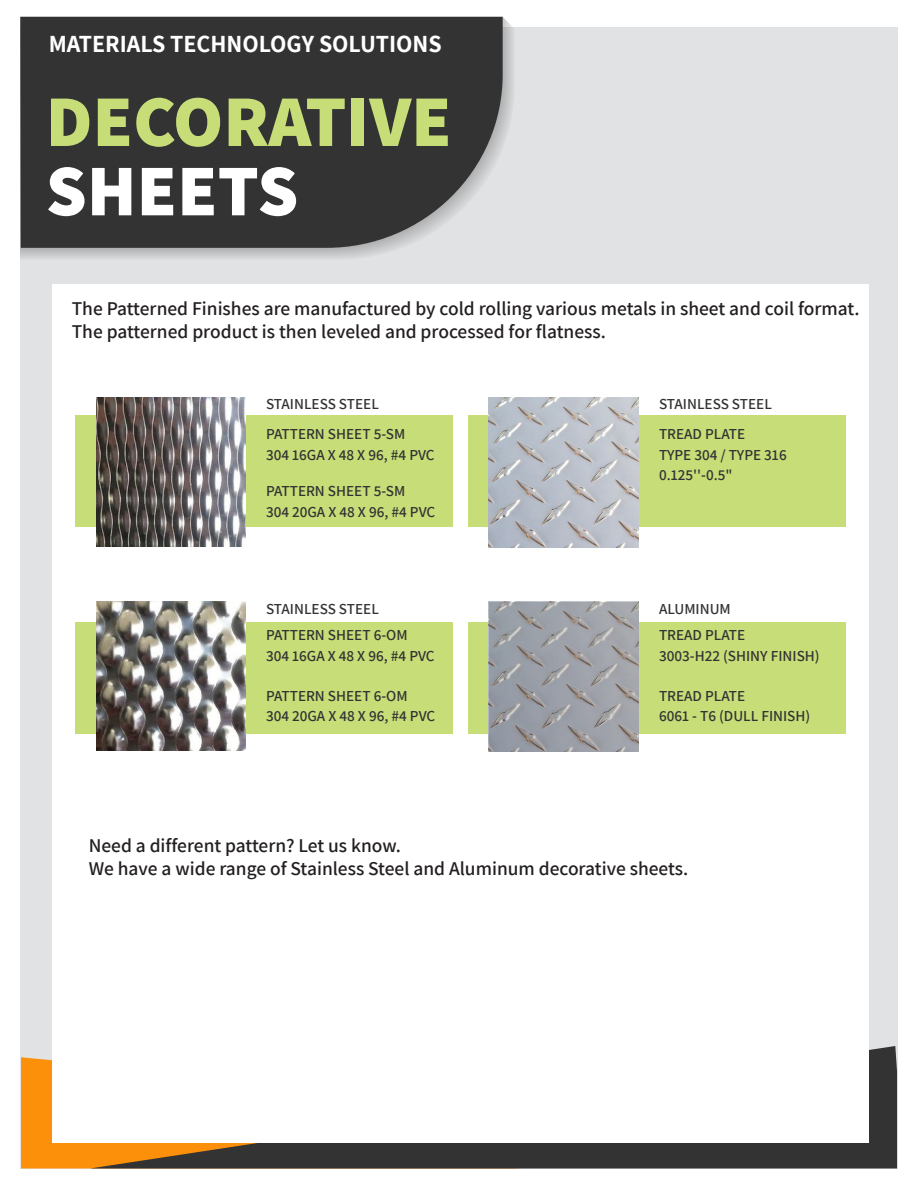
<style>
.page{position:relative;width:918px;height:1188px;background:#fff}
.page>*{position:absolute;margin:0;border:0;box-sizing:border-box;transform-origin:0 0}
.t1{font:800 72.9px "Assistant";color:#c7dd78}
.t2{font:800 72.9px "Assistant";color:#fff}
.t3{font:700 24px "Assistant";color:#fff}
.t4{font:600 19.5px/23.4px "Assistant";color:#231f20}
.t5{font:600 15.15px/20.2px "Assistant";color:#333}
</style>
<div class="page">
<div style="left:20px;top:27px;width:878px;height:1141px;background:#e1e2e3"></div>
<div style="left:21px;top:1057px;width:69px;height:112px;background:#fc900a"></div>
<svg style="left:90px;top:1046px;width:807px;height:123px;fill:#333"></svg>
<div style="left:52px;top:284px;width:817px;height:858px;background:#fff"></div>
<div style="left:20px;top:17px;width:483px;height:231px;background:#333"></div>
<div style="left:75px;top:415px;width:378px;height:112px;background:#c7dd78"></div>
<div style="left:75px;top:622px;width:378px;height:111px;background:#c7dd78"></div>
<img style="left:96px;top:398px;width:149px;height:149px">
<img style="left:96px;top:601px;width:149px;height:149px">
<div style="left:468px;top:415px;width:378px;height:112px;background:#c7dd78"></div>
<div style="left:468px;top:622px;width:378px;height:111px;background:#c7dd78"></div>
<img style="left:489px;top:398px;width:149px;height:150px">
<svg style="left:489px;top:602px;width:149px;height:150px;fill:#9ca0a7"></svg>
<h2 class="t3" style="left:49px;top:28px;width:395px">MATERIALS TECHNOLOGY SOLUTIONS</h2>
<h1 class="t1" style="left:46px;top:72px;width:407px">DECORATIVE</h1>
<h1 class="t2" style="left:46px;top:141px;width:254px">SHEETS</h1>
<p class="t4" style="left:72px;top:296px;width:789px">The Patterned Finishes are manufactured by cold rolling various metals in sheet and coil format.<br>The patterned product is then leveled and processed for flatness.</p>
<p class="t5" style="left:266px;top:393px;width:114px">STAINLESS STEEL</p>
<p class="t5" style="left:266px;top:424px;width:170px">PATTERN SHEET 5-SM<br>304 16GA X 48 X 96, #4 PVC</p>
<p class="t5" style="left:266px;top:480px;width:171px">PATTERN SHEET 5-SM<br>304 20GA X 48 X 96, #4 PVC</p>
<p class="t5" style="left:266px;top:599px;width:114px">STAINLESS STEEL</p>
<p class="t5" style="left:266px;top:624px;width:170px">PATTERN SHEET 6-OM<br>304 16GA X 48 X 96, #4 PVC</p>
<p class="t5" style="left:266px;top:685px;width:171px">PATTERN SHEET 6-OM<br>304 20GA X 48 X 96, #4 PVC</p>
<p class="t5" style="left:659px;top:393px;width:114px">STAINLESS STEEL</p>
<p class="t5" style="left:659px;top:424px;width:129px">TREAD PLATE<br>TYPE 304 / TYPE 316<br>0.125''-0.5"</p>
<p class="t5" style="left:659px;top:599px;width:73px">ALUMINUM</p>
<p class="t5" style="left:659px;top:624px;width:162px">TREAD PLATE<br>3003-H22 (SHINY FINISH)</p>
<p class="t5" style="left:659px;top:685px;width:153px">TREAD PLATE<br>6061 - T6 (DULL FINISH)</p>
<p class="t4" style="left:89px;top:833px;width:601px">Need a different pattern? Let us know.<br>We have a wide range of Stainless Steel and Aluminum decorative sheets.</p>
</div>
